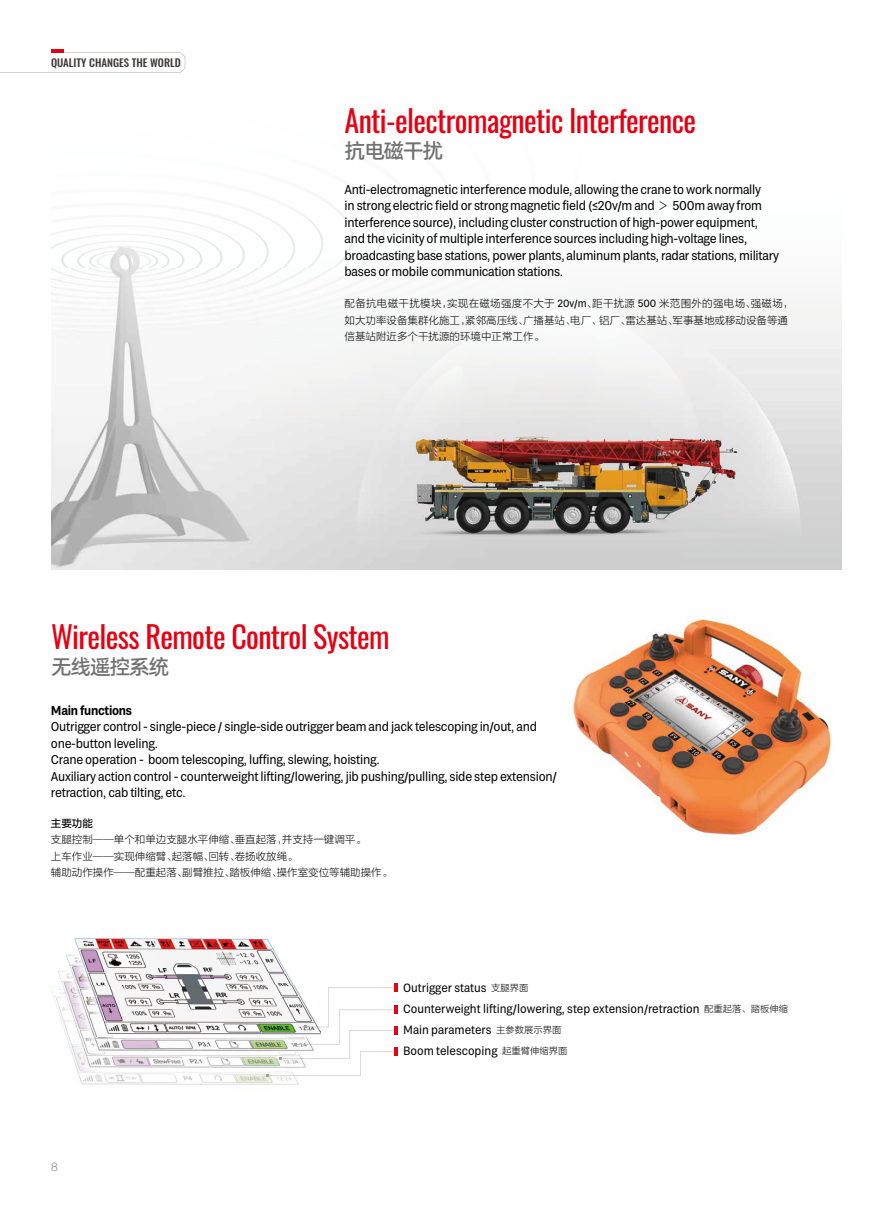
<style>
.page{position:relative;width:893px;height:1212px;background:#fff}
.page>*{position:absolute;margin:0;border:0;box-sizing:border-box;transform-origin:0 0}
.t1{font:30px "Oswald";letter-spacing:-.02em;color:#e60012}
.t2{font:21px "Alibaba Pu Hui Ti 2 65 Medium";letter-spacing:-.075em;color:#727171}
.t3{font:12.75px/16.5px "TRY Grtsk Exa";letter-spacing:-.02em;color:#000}
.t4{font:600 12.75px "TRY Grtsk Exa";letter-spacing:-.02em;color:#000}
.t5{font:12px/21px "TRY Grtsk Exa";color:#000}
.t6{font:300 12px "Helvetica Neue";color:#898989}
.t7{font:500 10.65px "Oswald";color:#3e3a39}
.t8{font:10.5px/16.5px "FZLTKHK GBK1 0";color:#000}
.t9{font:10.5px "FZLTZHUNHK GBK1 0";color:#000}
.s1{font-family:"FZLTKHK GBK1 0"}
.s2{font-family:"TRY Grtsk Exa"}
.s3{font-family:"FZLTKHK GBK1 0";font-size:9.3px}
</style>
<div class="page">
<img style="left:573px;top:618px;width:259px;height:221px">
<svg style="left:51px;top:49px;width:134px;height:23px"></svg>
<img style="left:51px;top:198px;width:791px;height:371px">
<img style="left:50px;top:937px;width:249px;height:148px">
<svg style="left:267px;top:983px;width:131px;height:93px"></svg>
<p class="t7" style="left:51px;top:53px;width:131px">QUALITY CHANGES THE WORLD</p>
<h1 class="t1" style="left:345px;top:95px;width:353px">Anti-electromagnetic Interference</h1>
<h2 class="t2" style="left:345px;top:135px;width:100px">抗电磁干扰</h2>
<p class="t3" style="left:345px;top:181px;width:436px">Anti-electromagnetic interference module, allowing the crane to work normally<br>in strong electric field or strong magnetic field (≤20v/m and <span class="s1">＞</span> 500m away from interference source), including cluster construction of high-power equipment, and the vicinity of multiple interference sources including high-voltage lines, broadcasting base stations, power plants, aluminum plants, radar stations, military bases or mobile communication stations.</p>
<p class="t8" style="left:345px;top:296px;width:450px">配备抗电磁干扰模块，实现在磁场强度不大于 <span class="s2">20v/m</span>、距干扰源 <span class="s2">500</span> 米范围外的强电场、强磁场，如大功率设备集群化施工，紧邻高压线、广播基站、电厂、铝厂、雷达基站、军事基地或移动设备等通信基站附近多个干扰源的环境中正常工作。</p>
<h1 class="t1" style="left:51px;top:610px;width:340px">Wireless Remote Control System</h1>
<h2 class="t2" style="left:51px;top:650px;width:120px">无线遥控系统</h2>
<p class="t4" style="left:51px;top:702px;width:83px">Main functions</p>
<p class="t3" style="left:51px;top:718px;width:508px">Outrigger control - single-piece / single-side outrigger beam and jack telescoping in/out, and one-button leveling.<br>Crane operation - boom telescoping, luffing, slewing, hoisting.<br>Auxiliary action control - counterweight lifting/lowering, jib pushing/pulling, side step extension/ retraction, cab tilting, etc.</p>
<p class="t9" style="left:51px;top:817px;width:43px">主要功能</p>
<p class="t8" style="left:51px;top:832px;width:343px">支腿控制——单个和单边支腿水平伸缩、垂直起落，并支持一键调平。<br>上车作业——实现伸缩臂、起落幅、回转、卷扬收放绳。<br>辅助动作操作——配重起落、副臂推拉、踏板伸缩、操作室变位等辅助操作。</p>
<p class="t6" style="left:51px;top:1157px;width:8px">8</p>
<p class="t5" style="left:403px;top:977px;width:386px">Outrigger status <span class="s3">支腿界面<br></span>Counterweight lifting/lowering, step extension/retraction <span class="s3">配重起落、踏板伸缩</span>Main parameters <span class="s3">主参数展示界面<br></span>Boom telescoping <span class="s3">起重臂伸缩界面</span></p>
</div>
